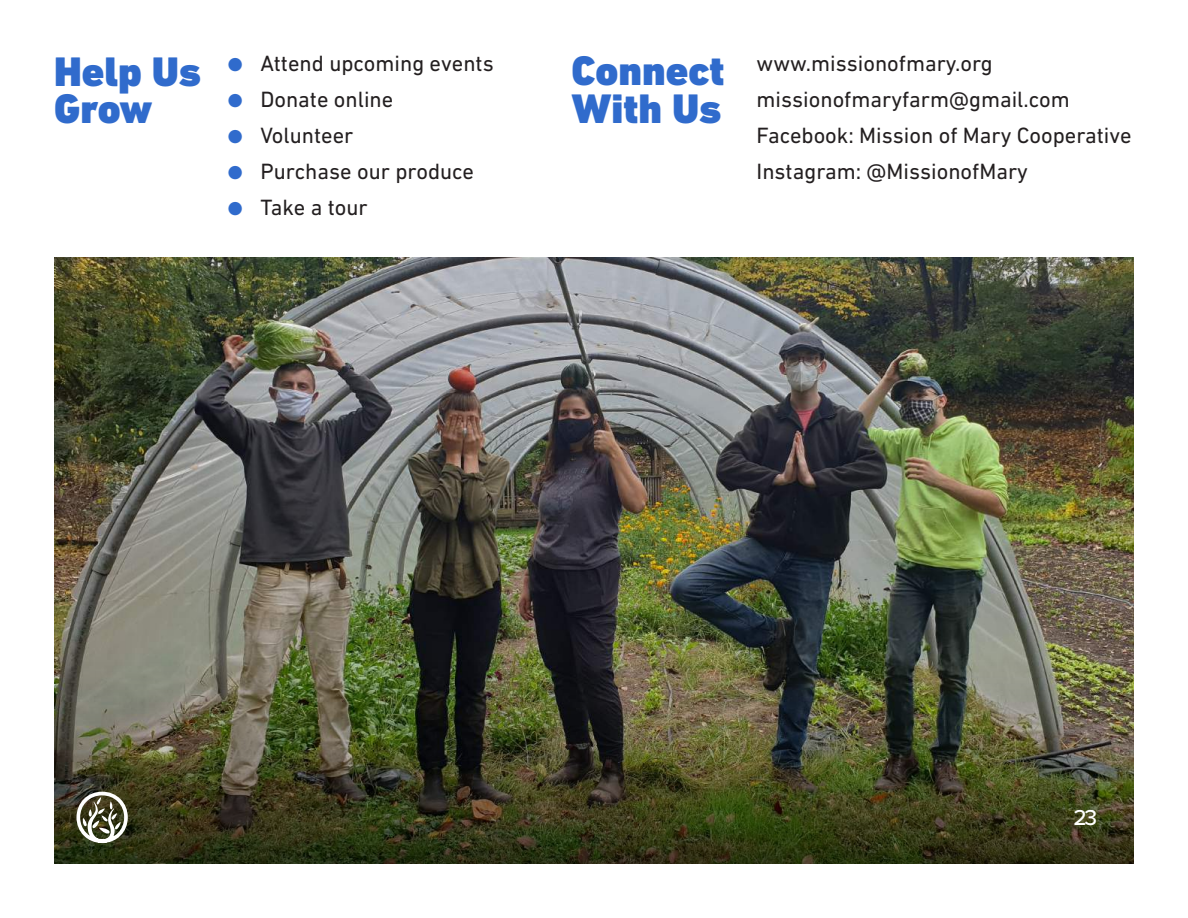
<style>
.page{position:relative;width:1188px;height:918px;background:#fff}
.page>*{position:absolute;margin:0;border:0;box-sizing:border-box;transform-origin:0 0}
.t1{font:900 42px/37.5px "DIN Next LT Pro";color:#306bcc}
.t2{font:22.5px/36px "DIN Next LT Pro";color:#231f20}
.t3{font:500 22.5px "Proxima Nova";color:#fff}
.s1{font-family:"Proxima Nova";color:#306bcc}
</style>
<div class="page">
<img style="left:54px;top:257px;width:1080px;height:404px">
<img style="left:54px;top:661px;width:1080px;height:203px">
<svg style="left:76px;top:792px;width:52px;height:51px"></svg>
<h1 class="t1" style="left:54px;top:53px;width:149px">Help Us<br>Grow</h1>
<h1 class="t1" style="left:572px;top:52px;width:154px">Connect<br>With Us</h1>
<p class="t2" style="left:757px;top:45px;width:377px">www.missionofmary.org missionofmaryfarm@gmail.com<br>Facebook: Mission of Mary Cooperative<br>Instagram: @MissionofMary</p>
<p class="t2" style="left:227px;top:45px;width:268px"><span class="s1">●</span> Attend upcoming events</p>
<p class="t2" style="left:227px;top:81px;width:167px"><span class="s1">●</span> Donate online</p>
<p class="t2" style="left:227px;top:117px;width:128px"><span class="s1">●</span> Volunteer</p>
<p class="t2" style="left:227px;top:153px;width:248px"><span class="s1">●</span> Purchase our produce</p>
<p class="t2" style="left:227px;top:189px;width:142px"><span class="s1">●</span> Take a tour</p>
<p class="t3" style="left:1073px;top:800px;width:25px">23</p>
</div>
